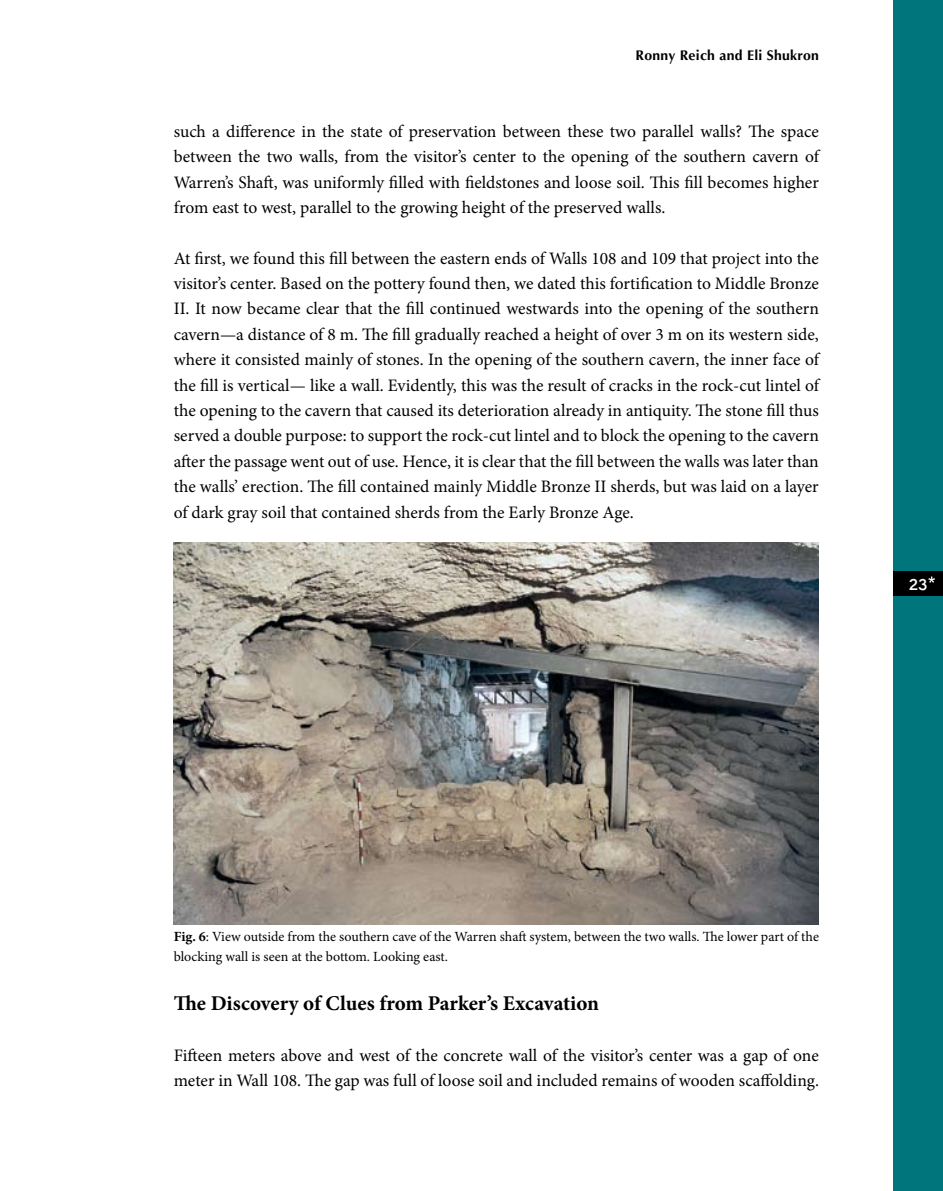
<style>
.page{position:relative;width:943px;height:1191px;background:#fff}
.page>*{position:absolute;margin:0;border:0;box-sizing:border-box;transform-origin:0 0}
.t1{font:700 21px "Minion Pro";color:#000}
.t2{font:21px "Arial Hebrew";color:#fff}
.t3{font:17.5px/25.4px "Minion Pro";color:#000;text-align:justify}
.t4{font:14px/19.2px "Minion Pro";color:#000}
.t5{font:700 14px "Optima";letter-spacing:.02em;color:#000}
.s1{font-weight:700}
</style>
<div class="page">
<div style="left:893px;top:0;width:50px;height:1191px;background:#00757b"></div>
<div style="left:893px;top:570px;width:50px;height:25px;background:#000"></div>
<svg style="left:928px;top:576px;width:7px;height:7px"></svg>
<img style="left:174px;top:542px;width:645px;height:382px">
<p class="t5" style="left:635px;top:47px;width:185px">Ronny Reich and Eli Shukron</p>
<p class="t3" style="left:174px;top:119px;width:646px">such a difference in the state of preservation between these two parallel walls? The space between the two walls, from the visitor’s center to the opening of the southern cavern of Warren’s Shaft, was uniformly filled with fieldstones and loose soil. This fill becomes higher from east to west, parallel to the growing height of the preserved walls.</p>
<p class="t3" style="left:174px;top:245px;width:646px">At first, we found this fill between the eastern ends of Walls 108 and 109 that project into the visitor’s center. Based on the pottery found then, we dated this fortification to Middle Bronze II. It now became clear that the fill continued westwards into the opening of the southern cavern—a distance of 8 m. The fill gradually reached a height of over 3 m on its western side, where it consisted mainly of stones. In the opening of the southern cavern, the inner face of the fill is vertical— like a wall. Evidently, this was the result of cracks in the rock-cut lintel of the opening to the cavern that caused its deterioration already in antiquity. The stone fill thus served a double purpose: to support the rock-cut lintel and to block the opening to the cavern after the passage went out of use. Hence, it is clear that the fill between the walls was later than the walls’ erection. The fill contained mainly Middle Bronze II sherds, but was laid on a layer of dark gray soil that contained sherds from the Early Bronze Age.</p>
<p class="t2" style="left:908px;top:574px;width:21px">23</p>
<p class="t4" style="left:174px;top:927px;width:646px"><span class="s1">Fig. 6</span>: View outside from the southern cave of the Warren shaft system, between the two walls. The lower part of the blocking wall is seen at the bottom. Looking east.</p>
<p class="t1" style="left:174px;top:988px;width:427px">The Discovery of Clues from Parker’s Excavation</p>
<p class="t3" style="left:174px;top:1042px;width:646px">Fifteen meters above and west of the concrete wall of the visitor’s center was a gap of one meter in Wall 108. The gap was full of loose soil and included remains of wooden scaffolding.</p>
</div>
